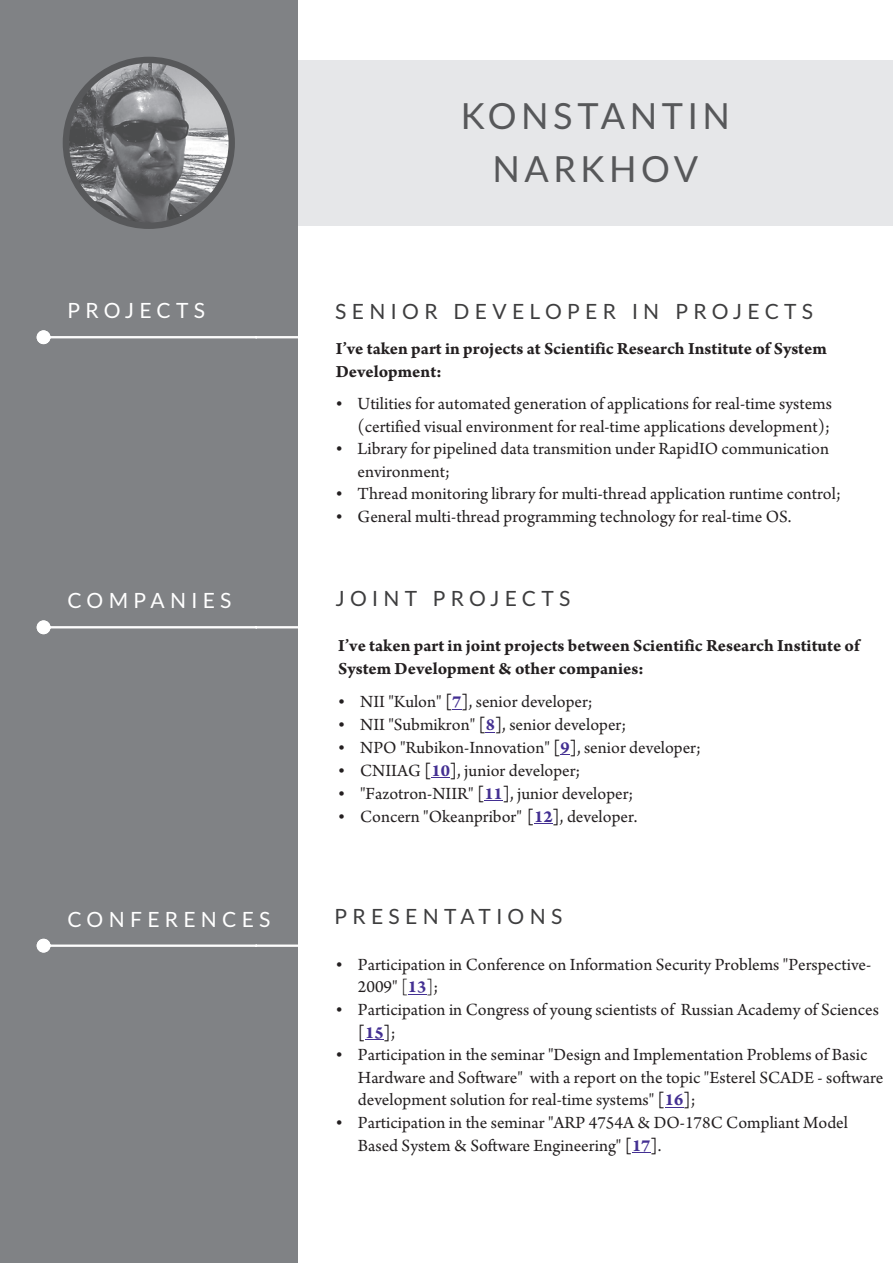
<style>
.page{position:relative;width:893px;height:1263px;background:#fff}
.page>*{position:absolute;margin:0;border:0;box-sizing:border-box;transform-origin:0 0}
.t1{font:36px/52.5px "Lato";letter-spacing:.125em;color:#57585a;text-align:center}
.t2{font:21px "Lato";letter-spacing:.255em;color:#3e3e3f}
.t3{font:21px "Lato";letter-spacing:.255em;color:#fff}
.t4{font:18px/22.6px "Arno Pro";color:#231f20}
.t5{font:18px/23px "Arno Pro Bold Sm Text";color:#231f20}
.t6{font:18px "Arno Pro Bold Sm Text";color:#432f92}
.s1{font-family:"Arno Pro Bold Sm Text"}
.s2{font-family:"Arno Pro Bold Sm Text";color:#432f92}
.s3{color:#231f20}
.s4{font-family:"Arno Pro";color:#231f20}
</style>
<div class="page">
<div style="left:0;top:60px;width:893px;height:166px;background:#e6e7e9"></div>
<div style="left:0;top:0;width:298px;height:1263px;background:#808285"></div>
<img style="left:66px;top:60px;width:166px;height:166px;border-radius:50%">
<div style="left:63px;top:57px;width:172px;height:172px;border:6px solid #57585a;border-radius:50%"></div>
<svg style="left:36px;top:330px;width:262px;height:14px"></svg>
<svg style="left:36px;top:620px;width:262px;height:14px"></svg>
<svg style="left:431px;top:777px;width:19px;height:1px"></svg>
<svg style="left:484px;top:800px;width:19px;height:1px"></svg>
<svg style="left:534px;top:823px;width:19px;height:1px"></svg>
<svg style="left:36px;top:938px;width:262px;height:15px"></svg>
<svg style="left:408px;top:994px;width:18px;height:1px"></svg>
<svg style="left:365px;top:1039px;width:19px;height:1px"></svg>
<svg style="left:665px;top:1107px;width:18px;height:1px"></svg>
<svg style="left:632px;top:1152px;width:18px;height:1px"></svg>
<h1 class="t1" style="left:461px;top:92px;width:271px">KONSTANTIN<br>NARKHOV</h1>
<p class="t3" style="left:67px;top:301px;width:139px">PROJECTS</p>
<p class="t2" style="left:335px;top:302px;width:479px">SENIOR DEVELOPER IN PROJECTS</p>
<p class="t5" style="left:336px;top:339px;width:493px">I’ve taken part in projects at Scientific Research Institute of System<br>Development:</p>
<p class="t4" style="left:358px;top:395px;width:485px">Utilities for automated generation of applications for real-time systems (certified visual environment for real-time applications development); Library for pipelined data transmition under RapidIO communication environment;<br>Thread monitoring library for multi-thread application runtime control; General multi-thread programming technology for real-time OS.</p>
<p class="t3" style="left:67px;top:591px;width:166px">COMPANIES</p>
<p class="t2" style="left:336px;top:589px;width:236px">JOINT PROJECTS</p>
<p class="t5" style="left:338px;top:637px;width:523px">I’ve taken part in joint projects between Scientific Research Institute of<br>System Development &amp; other companies:</p>
<p class="t4" style="left:360px;top:692px;width:342px">NII "Kulon" <span class="s1">[</span><span class="s2">7</span> , senior developer;<br>NII "Submikron" <span class="s1">[</span> , senior developer;<br>NPO "Rubikon-Innovation" <span class="s1">[</span> , senior developer; CNIIAG <span class="s1">[</span><span class="s2">10</span> , junior developer;<br>"Fazotron-NIIR" <span class="s1">[</span><span class="s2">11</span> , junior developer;<br>Concern "Okeanpribor" <span class="s1">[</span><span class="s2">12</span> , developer.</p>
<p class="t5" style="left:461px;top:692px;width:9px">]</p>
<p class="t6" style="left:486px;top:718px;width:18px">8<span class="s3">]</span></p>
<p class="t6" style="left:560px;top:741px;width:18px">9<span class="s3">]</span></p>
<p class="t5" style="left:450px;top:761px;width:9px">]</p>
<p class="t5" style="left:503px;top:784px;width:9px">]</p>
<p class="t5" style="left:553px;top:807px;width:9px">]</p>
<p class="t3" style="left:67px;top:910px;width:205px">CONFERENCES</p>
<p class="t2" style="left:334px;top:907px;width:230px">PRESENTATIONS</p>
<p class="t4" style="left:358px;top:955px;width:522px">Participation in Conference on Information Security Problems "Perspective-<br>2009" [ ];<br>Participation in Congress of young scientists of Russian Academy of Sciences</p>
<p class="t6" style="left:358px;top:1025px;width:39px"><span class="s3">[</span>15 <span class="s4">;</span></p>
<p class="t4" style="left:358px;top:1046px;width:527px">Participation in the seminar "Design and Implementation Problems of Basic Hardware and Software" with a report on the topic "Esterel SCADE - software development solution for real-time systems" <span class="s1">[</span><span class="s2">16</span> ;<br>Participation in the seminar "ARP 4754A &amp; DO-178C Compliant Model Based System &amp; Software Engineering" <span class="s1">[</span><span class="s2">17</span> .</p>
<p class="t6" style="left:408px;top:980px;width:20px">13</p>
<p class="t5" style="left:384px;top:1023px;width:9px">]</p>
<p class="t5" style="left:683px;top:1091px;width:9px">]</p>
<p class="t5" style="left:650px;top:1136px;width:9px">]</p>
</div>
